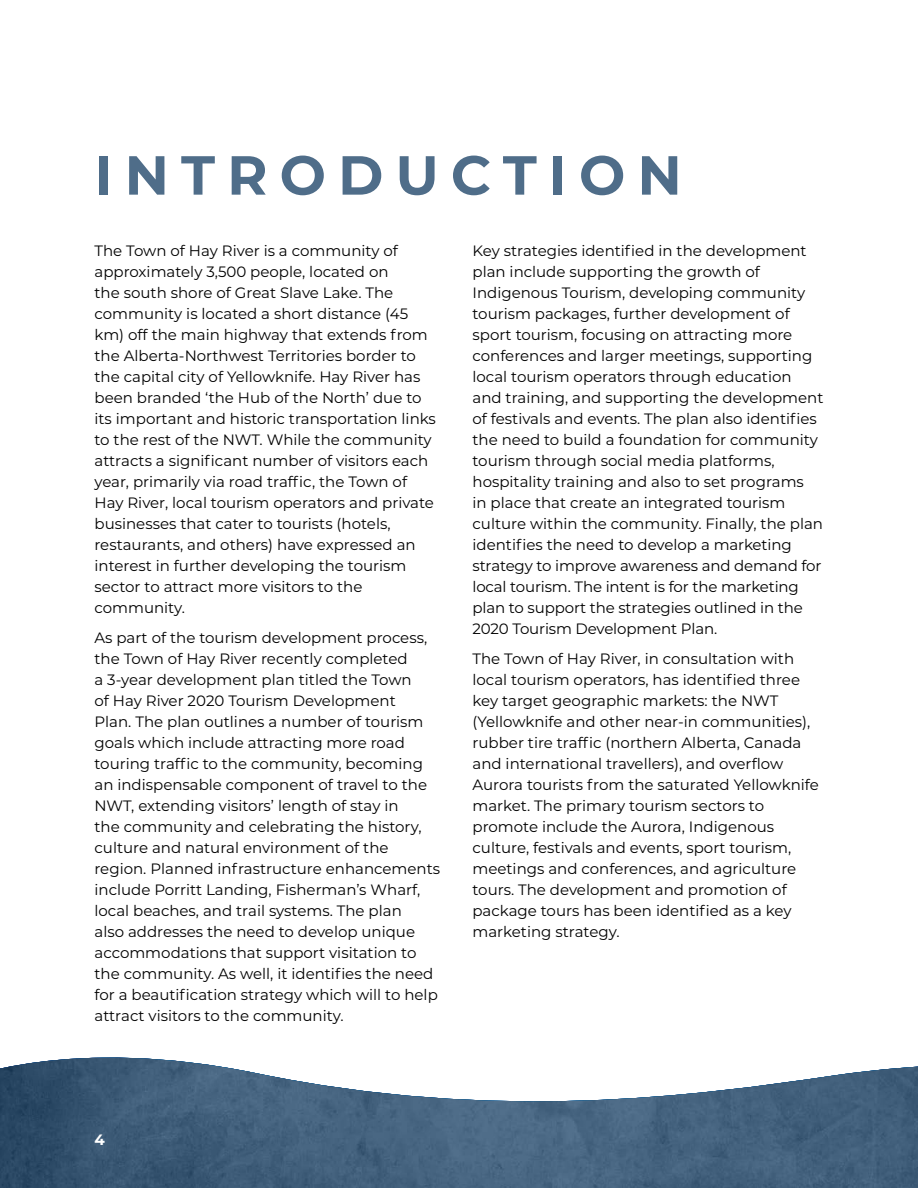
<style>
.page{position:relative;width:918px;height:1188px;background:#fff}
.page>*{position:absolute;margin:0;border:0;box-sizing:border-box;transform-origin:0 0}
.t1{font:700 54.9px "Montserrat";letter-spacing:.22em;color:#4f6d89}
.t2{font:15px/21px "Montserrat";color:#000}
.t3{font:700 15px "Montserrat";color:#fff}
</style>
<div class="page">
<svg style="left:0;top:1057px;width:918px;height:131px;fill:#45637f"></svg>
<h1 class="t1" style="left:94px;top:136px;width:589px">INTRODUCTION</h1>
<p class="t2" style="left:94px;top:240px;width:343px">The Town of Hay River is a community of approximately 3,500 people, located on<br>the south shore of Great Slave Lake. The community is located a short distance (45 km) off the main highway that extends from the Alberta-Northwest Territories border to the capital city of Yellowknife. Hay River has been branded ‘the Hub of the North’ due to its important and historic transportation links to the rest of the NWT. While the community attracts a significant number of visitors each year, primarily via road traffic, the Town of Hay River, local tourism operators and private businesses that cater to tourists (hotels, restaurants, and others) have expressed an interest in further developing the tourism sector to attract more visitors to the community.</p>
<p class="t2" style="left:94px;top:627px;width:347px">As part of the tourism development process, the Town of Hay River recently completed<br>a 3-year development plan titled the Town<br>of Hay River 2020 Tourism Development<br>Plan. The plan outlines a number of tourism goals which include attracting more road touring traffic to the community, becoming an indispensable component of travel to the NWT, extending visitors’ length of stay in<br>the community and celebrating the history, culture and natural environment of the region. Planned infrastructure enhancements include Porritt Landing, Fisherman’s Wharf, local beaches, and trail systems. The plan<br>also addresses the need to develop unique accommodations that support visitation to the community. As well, it identifies the need for a beautification strategy which will to help attract visitors to the community.</p>
<p class="t2" style="left:472px;top:240px;width:353px">Key strategies identified in the development plan include supporting the growth of Indigenous Tourism, developing community tourism packages, further development of sport tourism, focusing on attracting more conferences and larger meetings, supporting local tourism operators through education and training, and supporting the development of festivals and events. The plan also identifies the need to build a foundation for community tourism through social media platforms, hospitality training and also to set programs<br>in place that create an integrated tourism culture within the community. Finally, the plan identifies the need to develop a marketing strategy to improve awareness and demand for local tourism. The intent is for the marketing plan to support the strategies outlined in the 2020 Tourism Development Plan.</p>
<p class="t2" style="left:472px;top:648px;width:348px">The Town of Hay River, in consultation with local tourism operators, has identified three key target geographic markets: the NWT (Yellowknife and other near-in communities), rubber tire traffic (northern Alberta, Canada and international travellers), and overflow Aurora tourists from the saturated Yellowknife market. The primary tourism sectors to promote include the Aurora, Indigenous culture, festivals and events, sport tourism, meetings and conferences, and agriculture tours. The development and promotion of package tours has been identified as a key marketing strategy.</p>
<p class="t3" style="left:94px;top:1129px;width:12px">4</p>
</div>
